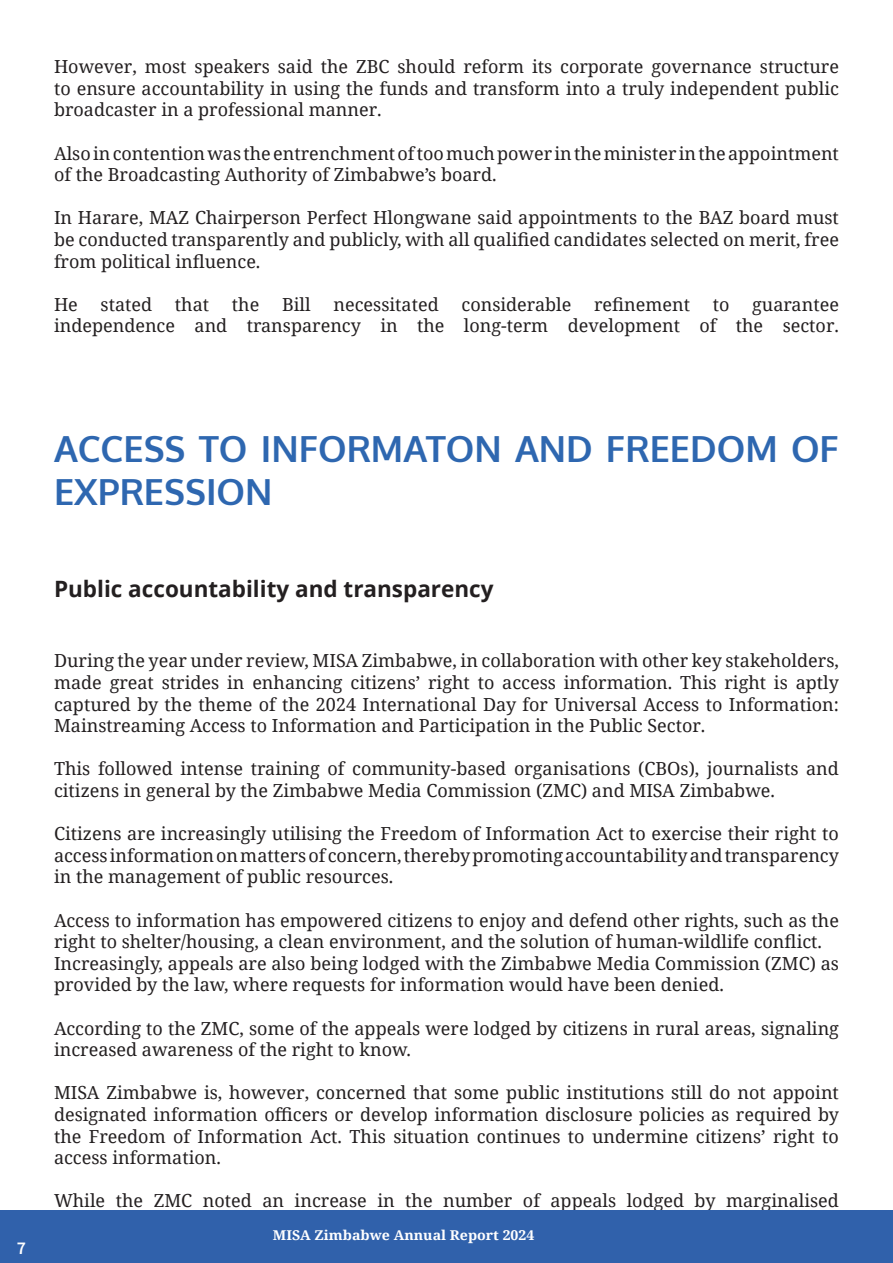
<style>
.page{position:relative;width:893px;height:1263px;background:#fff}
.page>*{position:absolute;margin:0;border:0;box-sizing:border-box;transform-origin:0 0}
.Main_heading{font:700 36px/43.2px "Oxygen";color:#2e67b0}
.sub_headings{font:700 22.5px "Open Sans";color:#231f20}
.t1{font:18px/21.6px "Noto Serif";color:#231f20;text-align:justify}
.t2{font:18px "Source Sans Variable";color:#fff}
.t3{font:700 13.5px "Noto Serif";color:#fff;scale:1.05 1}
</style>
<div class="page">
<div style="left:0;top:1210px;width:893px;height:53px;background:#3061ab"></div>
<p class="t1" style="left:54px;top:55px;width:786px">However, most speakers said the ZBC should reform its corporate governance structure to ensure accountability in using the funds and transform into a truly independent public broadcaster in a professional manner.</p>
<p class="t1" style="left:54px;top:142px;width:786px">Also in contention was the entrenchment of too much power in the minister in the appointment of the Broadcasting Authority of Zimbabwe’s board.</p>
<p class="t1" style="left:54px;top:206px;width:786px">In Harare, MAZ Chairperson Perfect Hlongwane said appointments to the BAZ board must be conducted transparently and publicly, with all qualified candidates selected on merit, free from political influence.</p>
<p class="t1" style="left:54px;top:293px;width:25px">He</p>
<p class="t1" style="left:101px;top:293px;width:53px">stated</p>
<p class="t1" style="left:175px;top:293px;width:36px">that</p>
<p class="t1" style="left:232px;top:293px;width:29px">the</p>
<p class="t1" style="left:282px;top:293px;width:30px">Bill</p>
<p class="t1" style="left:334px;top:293px;width:107px">necessitated</p>
<p class="t1" style="left:461px;top:293px;width:111px">considerable</p>
<p class="t1" style="left:594px;top:293px;width:97px">refinement</p>
<p class="t1" style="left:713px;top:293px;width:18px">to</p>
<p class="t1" style="left:54px;top:293px;width:786px;text-align:right">guarantee<br>independence and transparency in the long-term development of the sector.</p>
<p class="Main_heading" style="left:54px;top:428px;width:786px">ACCESS TO INFORMATON AND FREEDOM OF<br>EXPRESSION</p>
<p class="t2" style="left:17px;top:1237px;width:10px">7</p>
<p class="sub_headings" style="left:54px;top:573px;width:441px">Public accountability and transparency</p>
<p class="t1" style="left:54px;top:649px;width:786px">During the year under review, MISA Zimbabwe, in collaboration with other key stakeholders, made great strides in enhancing citizens’ right to access information. This right is aptly captured by the theme of the 2024 International Day for Universal Access to Information:<br>Mainstreaming Access to Information and Participation in the Public Sector.</p>
<p class="t1" style="left:54px;top:757px;width:786px">This followed intense training of community-based organisations (CBOs), journalists and citizens in general by the Zimbabwe Media Commission (ZMC) and MISA Zimbabwe.</p>
<p class="t1" style="left:54px;top:822px;width:786px">Citizens are increasingly utilising the Freedom of Information Act to exercise their right to access information on matters of concern, thereby promoting accountability and transparency in the management of public resources.</p>
<p class="t1" style="left:54px;top:908px;width:786px">Access to information has empowered citizens to enjoy and defend other rights, such as the right to shelter/housing, a clean environment, and the solution of human-wildlife conflict.</p>
<p class="t1" style="left:54px;top:952px;width:786px">Increasingly, appeals are also being lodged with the Zimbabwe Media Commission (ZMC) as provided by the law, where requests for information would have been denied.</p>
<p class="t1" style="left:54px;top:1016px;width:786px">According to the ZMC, some of the appeals were lodged by citizens in rural areas, signaling increased awareness of the right to know.</p>
<p class="t1" style="left:54px;top:1081px;width:786px">MISA Zimbabwe is, however, concerned that some public institutions still do not appoint designated information officers or develop information disclosure policies as required by the Freedom of Information Act. This situation continues to undermine citizens’ right to access information.</p>
<p class="t1" style="left:54px;top:1189px;width:786px">While the ZMC noted an increase in the number of appeals lodged by marginalised</p>
<p class="t3" style="left:273px;top:1225px;width:251px">MISA Zimbabwe Annual Report 2024</p>
</div>
